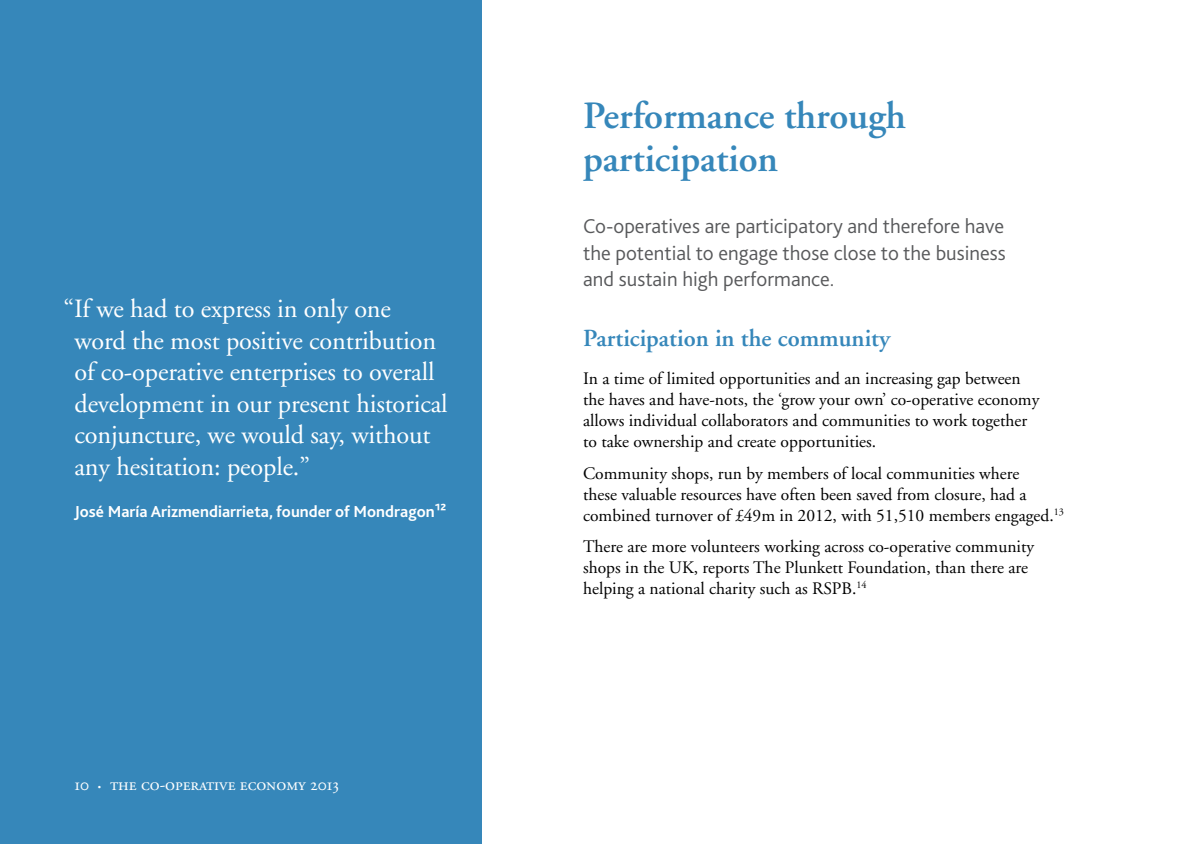
<style>
.page{position:relative;width:1191px;height:844px;background:#fff}
.page>*{position:absolute;margin:0;border:0;box-sizing:border-box;transform-origin:0 0}
.t1{font:600 38.5px/42.9px "Adobe Garamond";letter-spacing:-.005em;color:#3687ba}
.t2{font:26.25px/31.5px "Adobe Garamond";letter-spacing:-.005em;color:#fff}
.t3{font:600 24.5px "Adobe Garamond";color:#3687ba}
.t4{font:300 21px/26.2px "Bliss 2";color:#58595b;text-align:justify}
.t5{font:17.5px/21px "Adobe Garamond";color:#000}
.t6{font:17.5px "Adobe Garamond Regular SC";color:#fff}
.t7{font:700 16.62px "Bliss 2";color:#fff}
.s1{font-size:8.75px}
</style>
<div class="page">
<div style="left:0;top:0;width:481px;height:843px;background:#3687ba"></div>
<h2 class="t2" style="left:74px;top:293px;width:375px;text-indent:-11px">“If we had to express in only one word the most positive contribution of co-operative enterprises to overall development in our present historical conjuncture, we would say, without any hesitation: people.”</h2>
<p class="t7" style="left:74px;top:500px;width:373px">José María Arizmendiarrieta, founder of Mondragon12</p>
<p class="t6" style="left:74px;top:774px;width:266px">10 <span class="s1">•</span> the co-operative economy 2013</p>
<h1 class="t1" style="left:583px;top:95px;width:324px">Performance through participation</h1>
<p class="t4" style="left:583px;top:212px;width:424px">Co-operatives are participatory and therefore have the potential to engage those close to the business and sustain high performance.</p>
<h3 class="t3" style="left:583px;top:324px;width:308px">Participation in the community</h3>
<p class="t5" style="left:583px;top:368px;width:458px">In a time of limited opportunities and an increasing gap between the haves and have-nots, the ‘grow your own’ co-operative economy allows individual collaborators and communities to work together to take ownership and create opportunities.</p>
<p class="t5" style="left:583px;top:463px;width:482px">Community shops, run by members of local communities where<br>these valuable resources have often been saved from closure, had a combined turnover of £49m in 2012, with 51,510 members engaged.<sup>13</sup></p>
<p class="t5" style="left:583px;top:536px;width:452px">There are more volunteers working across co-operative community shops in the UK, reports The Plunkett Foundation, than there are helping a national charity such as RSPB.<sup>14</sup></p>
</div>
